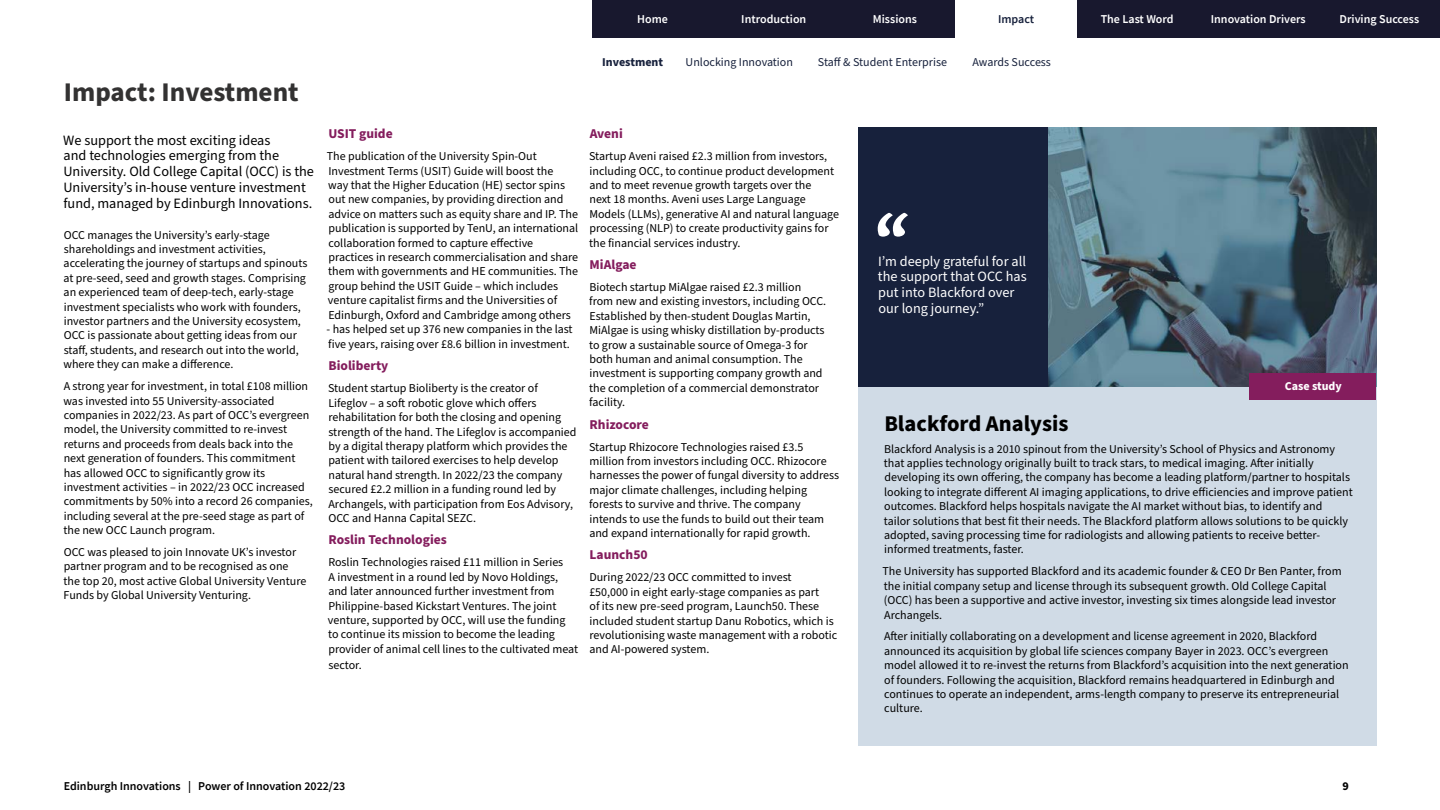
<style>
.page{position:relative;width:1440px;height:810px;background:#fff}
.page>*{position:absolute;margin:0;border:0;box-sizing:border-box;transform-origin:0 0}
.t1{font:700 105px "Crimson Text";color:#fff}
.t2{font:700 27px "Source Sans Pro";color:#333232}
.t3{font:700 22.5px "Source Sans Pro";color:#000}
.t4{font:14.25px/15.8px "Source Sans Pro";color:#000}
.t5{font:14.25px/15.8px "Source Sans Pro";color:#fff}
.t6{font:700 13.5px "Source Sans Pro";color:#841d5d}
.t7{font:12px/14.4px "Source Sans Pro";color:#000}
.t8{font:600 12px "Source Sans Pro";color:#fff}
.t9{font:12px "Source Sans Pro";color:#17213c}
.t10{font:600 12px "Source Sans Pro";color:#000}
.t11{font:700 12px "Source Sans Pro";color:#17213c}
.t12{font:700 12px "Source Sans Pro";color:#fff}
.t13{font:600 12px "Source Sans Pro";color:#17213c}
.t14{font:700 12px "Source Sans Pro";color:#000}
</style>
<div class="page">
<div style="left:858px;top:380px;width:518px;height:366px;background:#d0dbe6"></div>
<div style="left:713px;top:0;width:121px;height:38px;background:#18182e"></div>
<div style="left:592px;top:0;width:121px;height:38px;background:#18182e"></div>
<div style="left:834px;top:0;width:122px;height:38px;background:#18182e"></div>
<div style="left:1077px;top:0;width:121px;height:38px;background:#18182e"></div>
<div style="left:1198px;top:0;width:121px;height:38px;background:#18182e"></div>
<div style="left:1319px;top:0;width:121px;height:38px;background:#18182e"></div>
<img style="left:1048px;top:128px;width:328px;height:259px">
<div style="left:858px;top:128px;width:190px;height:259px;background:#17213c"></div>
<div style="left:1250px;top:374px;width:126px;height:26px;background:#841d5d"></div>
<p class="t8" style="left:637px;top:11px;width:32px">Home</p>
<p class="t8" style="left:741px;top:11px;width:67px">Introduction</p>
<p class="t8" style="left:873px;top:11px;width:46px">Missions</p>
<p class="t8" style="left:1101px;top:11px;width:74px">The Last Word</p>
<p class="t8" style="left:1211px;top:11px;width:96px">Innovation Drivers</p>
<p class="t8" style="left:1340px;top:11px;width:81px">Driving Success</p>
<p class="t13" style="left:998px;top:11px;width:38px">Impact</p>
<h2 class="t2" style="left:64px;top:74px;width:236px">Impact: Investment</h2>
<p class="t4" style="left:63px;top:133px;width:252px">We support the most exciting ideas<br>and technologies emerging from the University. Old College Capital (OCC) is the University’s in-house venture investment fund, managed by Edinburgh Innovations.</p>
<p class="t7" style="left:63px;top:228px;width:245px">OCC manages the University’s early-stage shareholdings and investment activities, accelerating the journey of startups and spinouts at pre-seed, seed and growth stages. Comprising an experienced team of deep-tech, early-stage investment specialists who work with founders, investor partners and the University ecosystem, OCC is passionate about getting ideas from our staff, students, and research out into the world, where they can make a difference.</p>
<p class="t7" style="left:63px;top:379px;width:251px">A strong year for investment, in total £108 million was invested into 55 University-associated companies in 2022/23. As part of OCC’s evergreen model, the University committed to re-invest returns and proceeds from deals back into the next generation of founders. This commitment has allowed OCC to significantly grow its investment activities – in 2022/23 OCC increased commitments by 50% into a record 26 companies, including several at the pre-seed stage as part of the new OCC Launch program.</p>
<p class="t7" style="left:63px;top:545px;width:244px">OCC was pleased to join Innovate UK’s investor partner program and to be recognised as one the top 20, most active Global University Venture Funds by Global University Venturing.</p>
<p class="t11" style="left:602px;top:53px;width:62px">Investment</p>
<p class="t9" style="left:686px;top:54px;width:109px">Unlocking Innovation</p>
<p class="t9" style="left:818px;top:54px;width:131px">Staff &amp; Student Enterprise</p>
<p class="t9" style="left:972px;top:54px;width:80px">Awards Success</p>
<p class="t6" style="left:328px;top:125px;width:66px">USIT guide</p>
<p class="t7" style="left:327px;top:149px;width:253px">The publication of the University Spin-Out Investment Terms (USIT) Guide will boost the<br>way that the Higher Education (HE) sector spins out new companies, by providing direction and advice on matters such as equity share and IP. The publication is supported by TenU, an international collaboration formed to capture effective practices in research commercialisation and share them with governments and HE communities. The group behind the USIT Guide – which includes venture capitalist firms and the Universities of Edinburgh, Oxford and Cambridge among others</p>
<p class="t7" style="left:327px;top:322px;width:248px;line-height:15px">- has helped set up 376 new companies in the last five years, raising over £8.6 billion in investment.</p>
<p class="t6" style="left:329px;top:357px;width:61px">Bioliberty</p>
<p class="t7" style="left:328px;top:382px;width:250px">Student startup Bioliberty is the creator of Lifeglov – a soft robotic glove which offers rehabilitation for both the closing and opening strength of the hand. The Lifeglov is accompanied by a digital therapy platform which provides the patient with tailored exercises to help develop natural hand strength. In 2022/23 the company secured £2.2 million in a funding round led by Archangels, with participation from Eos Advisory, OCC and Hanna Capital SEZC.</p>
<p class="t6" style="left:329px;top:531px;width:120px">Roslin Technologies</p>
<p class="t7" style="left:328px;top:556px;width:252px">Roslin Technologies raised £11 million in Series<br>A investment in a round led by Novo Holdings, and later announced further investment from Philippine-based Kickstart Ventures. The joint venture, supported by OCC, will use the funding to continue its mission to become the leading provider of animal cell lines to the cultivated meat</p>
<p class="t7" style="left:329px;top:658px;width:35px">sector.</p>
<p class="t6" style="left:590px;top:125px;width:35px">Aveni</p>
<p class="t7" style="left:589px;top:149px;width:251px">Startup Aveni raised £2.3 million from investors, including OCC, to continue product development and to meet revenue growth targets over the<br>next 18 months. Aveni uses Large Language Models (LLMs), generative AI and natural language processing (NLP) to create productivity gains for the financial services industry.</p>
<p class="t6" style="left:590px;top:255px;width:48px">MiAlgae</p>
<p class="t7" style="left:589px;top:280px;width:239px">Biotech startup MiAlgae raised £2.3 million from new and existing investors, including OCC.<br>Established by then-student Douglas Martin, MiAlgae is using whisky distillation by-products to grow a sustainable source of Omega-3 for both human and animal consumption. The investment is supporting company growth and the completion of a commercial demonstrator facility.</p>
<p class="t6" style="left:590px;top:415px;width:61px">Rhizocore</p>
<p class="t7" style="left:589px;top:440px;width:252px">Startup Rhizocore Technologies raised £3.5 million from investors including OCC. Rhizocore harnesses the power of fungal diversity to address major climate challenges, including helping forests to survive and thrive. The company intends to use the funds to build out their team and expand internationally for rapid growth.</p>
<p class="t6" style="left:590px;top:546px;width:60px">Launch50</p>
<p class="t7" style="left:589px;top:571px;width:249px">During 2022/23 OCC committed to invest<br>£50,000 in eight early-stage companies as part<br>of its new pre-seed program, Launch50. These included student startup Danu Robotics, which is revolutionising waste management with a robotic and AI-powered system.</p>
<h1 class="t1" style="left:876px;top:188px;width:36px">“</h1>
<p class="t5" style="left:878px;top:253px;width:150px">I’m deeply grateful for all the support that OCC has put into Blackford over our long journey.”</p>
<p class="t12" style="left:1285px;top:378px;width:59px">Case study</p>
<h3 class="t3" style="left:884px;top:408px;width:186px">Blackford Analysis</h3>
<p class="t7" style="left:884px;top:442px;width:470px">Blackford Analysis is a 2010 spinout from the University’s School of Physics and Astronomy that applies technology originally built to track stars, to medical imaging. After initially developing its own offering, the company has become a leading platform/partner to hospitals looking to integrate different AI imaging applications, to drive efficiencies and improve patient outcomes. Blackford helps hospitals navigate the AI market without bias, to identify and<br>tailor solutions that best fit their needs. The Blackford platform allows solutions to be quickly adopted, saving processing time for radiologists and allowing patients to receive better&shy;informed treatments, faster.</p>
<p class="t7" style="left:882px;top:565px;width:461px">The University has supported Blackford and its academic founder &amp; CEO Dr Ben Panter, from the initial company setup and license through its subsequent growth. Old College Capital (OCC) has been a supportive and active investor, investing six times alongside lead investor Archangels.</p>
<p class="t7" style="left:884px;top:630px;width:466px">After initially collaborating on a development and license agreement in 2020, Blackford announced its acquisition by global life sciences company Bayer in 2023. OCC’s evergreen model allowed it to re-invest the returns from Blackford’s acquisition into the next generation of founders. Following the acquisition, Blackford remains headquartered in Edinburgh and continues to operate an independent, arms-length company to preserve its entrepreneurial culture.</p>
<p class="t10" style="left:64px;top:778px;width:283px">Edinburgh Innovations | Power of Innovation 2022/23</p>
<p class="t14" style="left:1343px;top:778px;width:8px">9</p>
</div>
